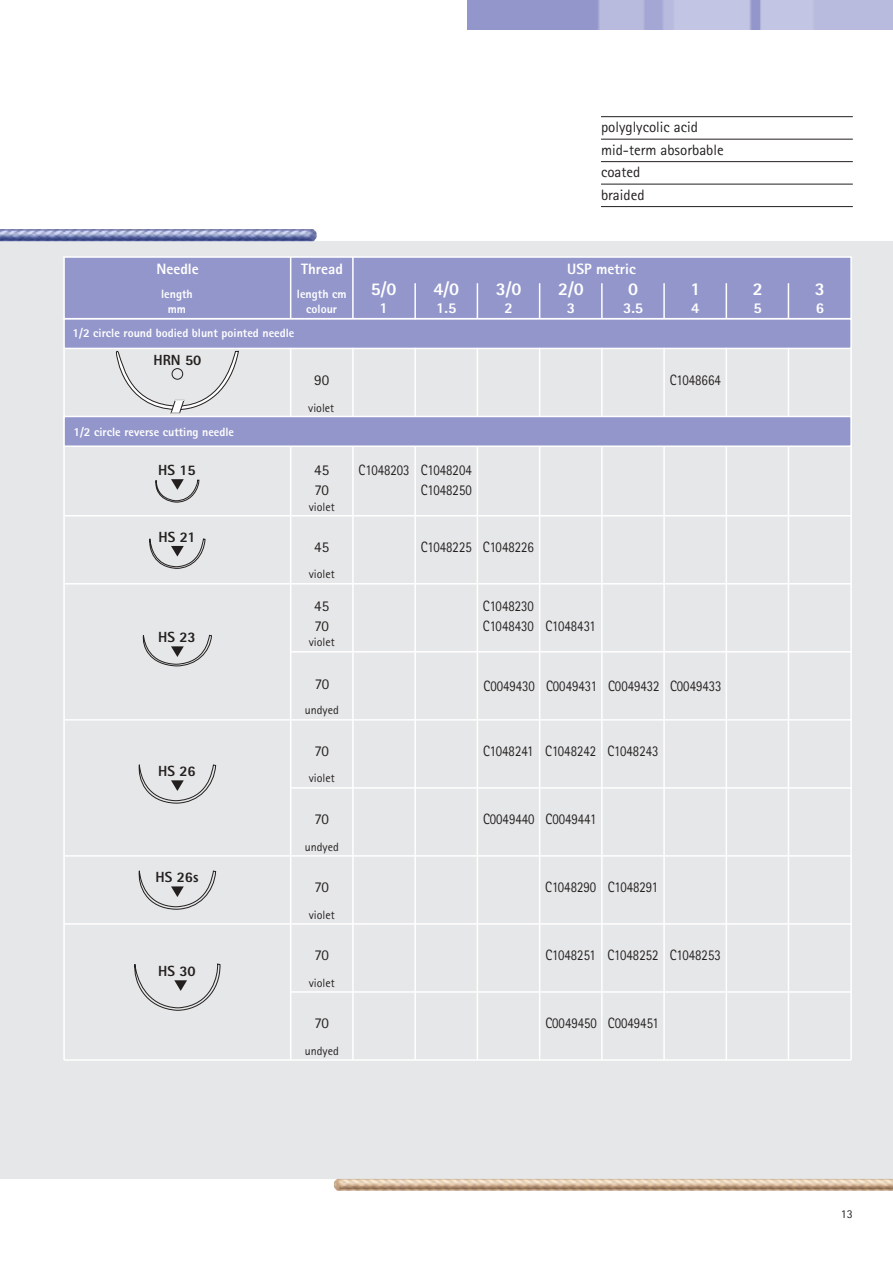
<style>
.page{position:relative;width:893px;height:1263px;background:#fff}
.page>*{position:absolute;margin:0;border:0;box-sizing:border-box;transform-origin:0 0}
.t1{font:800 18px "Rotis Sans Serif";color:#fff}
.t2{font:15px/19.5px "Rotis Sans Serif";color:#231f1f;text-align:right;scale:.85 1}
.t3{font:15px/22.5px "Rotis Sans Serif";color:#231f1f}
.t4{font:800 15px "Rotis Sans Serif";color:#fff}
.t5{font:800 14.7px "Rotis Sans Serif";color:#231f1f}
.t6{font:800 12px/15.6px "Rotis Sans Serif";color:#fff;text-align:center}
.t7{font:12px "Rotis Sans Serif";color:#231f1f}
</style>
<div class="page">
<div style="left:0;top:241px;width:892px;height:938px;background:#e6e7e8"></div>
<div style="left:63px;top:318px;width:788px;height:31px;background:#9396cb;border:2px solid #fff"></div>
<svg style="left:116px;top:351px;width:123px;height:63px"></svg>
<img style="left:0;top:229px;width:317px;height:12px">
<img style="left:467px;top:0;width:425px;height:30px">
<hr style="left:601px;top:139px;width:251px;height:1px;background:#231f1f">
<hr style="left:601px;top:161px;width:251px;height:1px;background:#231f1f">
<hr style="left:601px;top:184px;width:251px;height:1px;background:#231f1f">
<hr style="left:601px;top:206px;width:251px;height:1px;background:#231f1f">
<hr style="left:601px;top:116px;width:251px;height:1px;background:#231f1f">
<hr style="left:414px;top:348px;width:2px;height:712px;background:#fff">
<hr style="left:476px;top:348px;width:2px;height:712px;background:#fff">
<hr style="left:539px;top:348px;width:1px;height:712px;background:#fff">
<hr style="left:601px;top:348px;width:1px;height:712px;background:#fff">
<hr style="left:663px;top:348px;width:1px;height:712px;background:#fff">
<hr style="left:725px;top:348px;width:2px;height:712px;background:#fff">
<hr style="left:352px;top:348px;width:2px;height:712px;background:#fff">
<hr style="left:290px;top:348px;width:1px;height:712px;background:#fff">
<hr style="left:787px;top:348px;width:2px;height:712px;background:#fff">
<div style="left:63px;top:256px;width:788px;height:63px;background:#9396cb;border:2px solid #fff"></div>
<hr style="left:414px;top:283px;width:2px;height:36px;background:#fff">
<hr style="left:476px;top:283px;width:2px;height:36px;background:#fff">
<hr style="left:539px;top:283px;width:1px;height:36px;background:#fff">
<hr style="left:601px;top:283px;width:1px;height:36px;background:#fff">
<hr style="left:663px;top:283px;width:1px;height:36px;background:#fff">
<hr style="left:725px;top:283px;width:2px;height:36px;background:#fff">
<hr style="left:290px;top:257px;width:1px;height:62px;background:#fff">
<hr style="left:352px;top:257px;width:1px;height:62px;background:#fff">
<hr style="left:787px;top:283px;width:2px;height:36px;background:#fff">
<hr style="left:63px;top:348px;width:2px;height:712px;background:#fff">
<hr style="left:850px;top:348px;width:1px;height:712px;background:#fff">
<img style="left:334px;top:1179px;width:558px;height:12px">
<hr style="left:64px;top:515px;width:787px;height:2px;background:#fff">
<hr style="left:64px;top:583px;width:787px;height:2px;background:#fff">
<hr style="left:64px;top:719px;width:787px;height:2px;background:#fff">
<hr style="left:64px;top:855px;width:787px;height:2px;background:#fff">
<hr style="left:64px;top:923px;width:787px;height:2px;background:#fff">
<hr style="left:291px;top:651px;width:560px;height:2px;background:#fff">
<hr style="left:291px;top:787px;width:560px;height:2px;background:#fff">
<hr style="left:291px;top:991px;width:560px;height:2px;background:#fff">
<hr style="left:64px;top:1059px;width:787px;height:2px;background:#fff">
<svg style="left:134px;top:963px;width:86px;height:48px"></svg>
<svg style="left:138px;top:870px;width:78px;height:40px"></svg>
<svg style="left:138px;top:764px;width:78px;height:40px"></svg>
<svg style="left:142px;top:634px;width:70px;height:32px"></svg>
<svg style="left:149px;top:538px;width:56px;height:31px"></svg>
<svg style="left:155px;top:479px;width:44px;height:24px"></svg>
<div style="left:63px;top:416px;width:788px;height:31px;background:#9396cb;border:2px solid #fff"></div>
<p class="t3" style="left:601px;top:117px;width:124px">polyglycolic acid mid-term absorbable coated<br>braided</p>
<p class="t4" style="left:156px;top:264px;width:44px">Needle</p>
<p class="t4" style="left:567px;top:264px;width:70px">USP metric</p>
<p class="t4" style="left:301px;top:264px;width:43px">Thread</p>
<p class="t6" style="left:161px;top:287px;width:33px">length mm</p>
<p class="t6" style="left:297px;top:287px;width:51px">length cm colour</p>
<p class="t6" style="left:73px;top:326px;width:223px">1/2 circle round bodied blunt pointed needle</p>
<p class="t5" style="left:153px;top:355px;width:49px">HRN 50</p>
<p class="t1" style="left:371px;top:282px;width:27px">5/0</p>
<p class="t4" style="left:379px;top:302px;width:10px">1</p>
<p class="t1" style="left:433px;top:282px;width:27px">4/0</p>
<p class="t4" style="left:436px;top:302px;width:22px">1.5</p>
<p class="t1" style="left:495px;top:282px;width:27px">3/0</p>
<p class="t4" style="left:504px;top:302px;width:10px">2</p>
<p class="t1" style="left:558px;top:282px;width:27px">2/0</p>
<p class="t4" style="left:566px;top:302px;width:10px">3</p>
<p class="t1" style="left:628px;top:282px;width:12px">0</p>
<p class="t4" style="left:623px;top:302px;width:22px">3.5</p>
<p class="t1" style="left:690px;top:282px;width:12px">1</p>
<p class="t4" style="left:691px;top:302px;width:10px">4</p>
<p class="t6" style="left:73px;top:425px;width:162px">1/2 circle reverse cutting needle</p>
<p class="t5" style="left:158px;top:464px;width:39px">HS 15</p>
<p class="t5" style="left:158px;top:532px;width:39px">HS 21</p>
<p class="t5" style="left:158px;top:632px;width:39px">HS 23</p>
<p class="t5" style="left:158px;top:766px;width:39px">HS 26</p>
<p class="t5" style="left:155px;top:872px;width:45px">HS 26s</p>
<p class="t5" style="left:158px;top:965px;width:39px">HS 30</p>
<p class="t3" style="left:314px;top:370px;width:16px">90</p>
<p class="t2" style="left:669px;top:371px;width:62px">C1048664</p>
<p class="t7" style="left:308px;top:404px;width:27px">violet</p>
<p class="t3" style="left:314px;top:462px;width:16px;line-height:19.5px">45<br>70</p>
<p class="t2" style="left:358px;top:462px;width:135px">C1048203 C1048204<br>C1048250</p>
<p class="t7" style="left:309px;top:503px;width:27px">violet</p>
<p class="t3" style="left:314px;top:537px;width:16px">45</p>
<p class="t2" style="left:421px;top:539px;width:135px">C1048225 C1048226</p>
<p class="t7" style="left:309px;top:570px;width:27px">violet</p>
<p class="t3" style="left:314px;top:598px;width:16px;line-height:19.5px">45<br>70</p>
<p class="t2" style="left:483px;top:598px;width:134px;text-align:left">C1048230<br>C1048430 C1048431</p>
<p class="t7" style="left:309px;top:638px;width:27px">violet</p>
<p class="t3" style="left:315px;top:675px;width:16px">70</p>
<p class="t2" style="left:483px;top:678px;width:281px">C0049430 C0049431 C0049432 C0049433</p>
<p class="t7" style="left:305px;top:705px;width:35px">undyed</p>
<p class="t3" style="left:314px;top:741px;width:16px">70</p>
<p class="t2" style="left:483px;top:743px;width:208px">C1048241 C1048242 C1048243</p>
<p class="t7" style="left:309px;top:774px;width:27px">violet</p>
<p class="t3" style="left:314px;top:809px;width:16px">70</p>
<p class="t2" style="left:483px;top:811px;width:135px">C0049440 C0049441</p>
<p class="t7" style="left:305px;top:842px;width:35px">undyed</p>
<p class="t3" style="left:314px;top:877px;width:16px">70</p>
<p class="t2" style="left:545px;top:879px;width:134px">C1048290 C1048291</p>
<p class="t7" style="left:309px;top:911px;width:27px">violet</p>
<p class="t3" style="left:314px;top:945px;width:16px">70</p>
<p class="t2" style="left:545px;top:947px;width:208px">C1048251 C1048252 C1048253</p>
<p class="t7" style="left:309px;top:978px;width:27px">violet</p>
<p class="t3" style="left:314px;top:1013px;width:16px">70</p>
<p class="t2" style="left:545px;top:1015px;width:135px">C0049450 C0049451</p>
<p class="t7" style="left:305px;top:1046px;width:35px">undyed</p>
<p class="t1" style="left:752px;top:282px;width:12px">2</p>
<p class="t4" style="left:753px;top:302px;width:10px">5</p>
<p class="t1" style="left:814px;top:282px;width:12px">3</p>
<p class="t4" style="left:815px;top:302px;width:10px">6</p>
<p class="t7" style="left:840px;top:1210px;width:13px">13</p>
</div>
